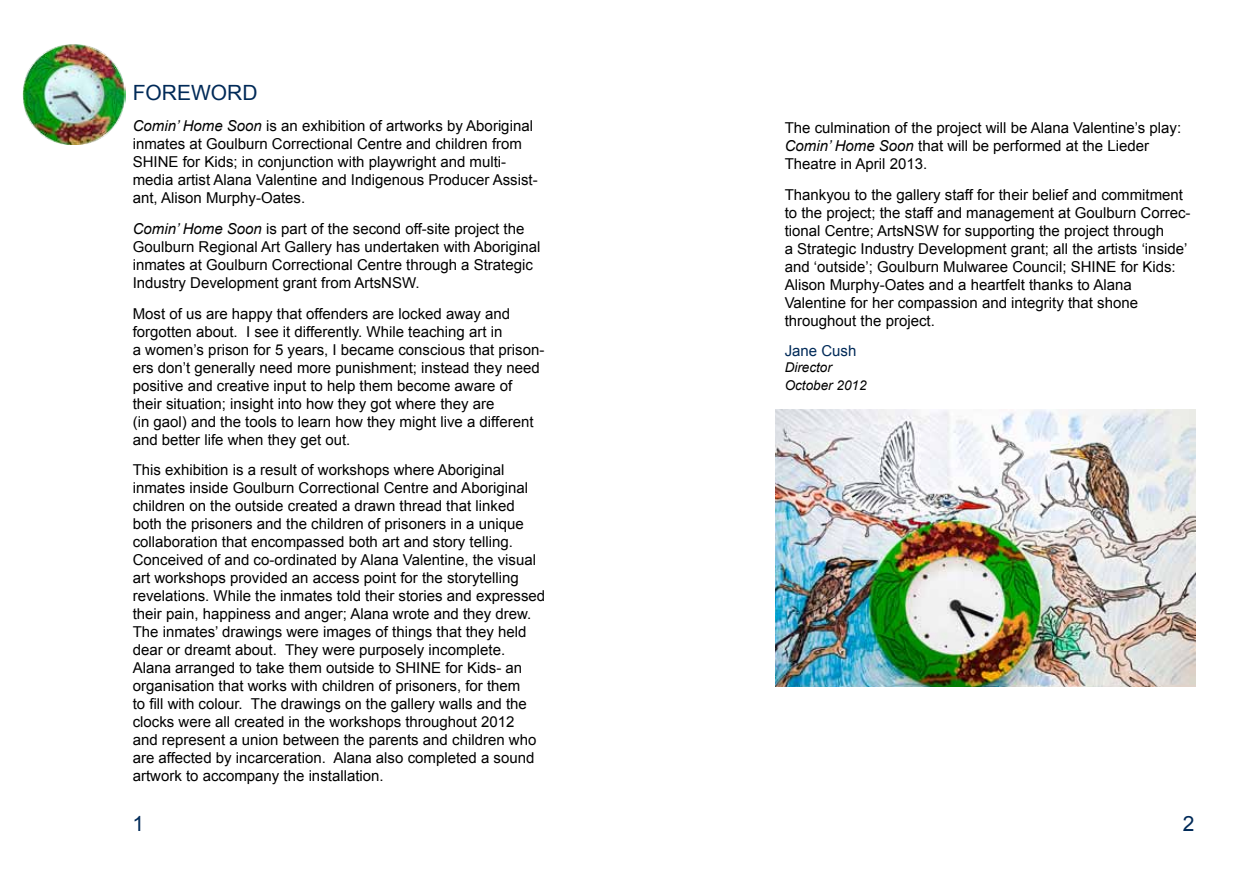
<style>
.page{position:relative;width:1259px;height:893px;background:#fff}
.page>*{position:absolute;margin:0;border:0;box-sizing:border-box;transform-origin:0 0}
.t1{font:21px "Arial";color:#002a58}
.t2{font:15px/18px "Arial";color:#000}
.t3{font:15px "Arial";color:#002a58}
.t4{font:italic 13.5px/18px "Arial";color:#000}
.s1{font-style:italic}
</style>
<div class="page">
<img style="left:23px;top:44px;width:102px;height:100px">
<img style="left:776px;top:409px;width:419px;height:278px">
<h1 class="t1" style="left:133px;top:79px;width:126px">FOREWORD</h1>
<p class="t2" style="left:133px;top:117px;width:406px"><span class="s1">Comin’ Home Soon</span> is an exhibition of artworks by Aboriginal inmates at Goulburn Correctional Centre and children from SHINE for Kids; in conjunction with playwright and multi&shy;media artist Alana Valentine and Indigenous Producer Assist&shy;ant, Alison Murphy-Oates.</p>
<p class="t2" style="left:133px;top:220px;width:409px"><span class="s1">Comin’ Home Soon</span> is part of the second off-site project the Goulburn Regional Art Gallery has undertaken with Aboriginal inmates at Goulburn Correctional Centre through a Strategic Industry Development grant from ArtsNSW.</p>
<p class="t2" style="left:133px;top:304px;width:413px">Most of us are happy that offenders are locked away and forgotten about. I see it differently. While teaching art in<br>a women’s prison for 5 years, I became conscious that prison&shy;ers don’t generally need more punishment; instead they need positive and creative input to help them become aware of their situation; insight into how they got where they are<br>(in gaol) and the tools to learn how they might live a different and better life when they get out.</p>
<p class="t2" style="left:133px;top:461px;width:414px">This exhibition is a result of workshops where Aboriginal inmates inside Goulburn Correctional Centre and Aboriginal children on the outside created a drawn thread that linked both the prisoners and the children of prisoners in a unique collaboration that encompassed both art and story telling.<br>Conceived of and co-ordinated by Alana Valentine, the visual art workshops provided an access point for the storytelling revelations. While the inmates told their stories and expressed their pain, happiness and anger; Alana wrote and they drew.<br>The inmates’ drawings were images of things that they held dear or dreamt about. They were purposely incomplete.<br>Alana arranged to take them outside to SHINE for Kids- an organisation that works with children of prisoners, for them<br>to fill with colour. The drawings on the gallery walls and the clocks were all created in the workshops throughout 2012<br>and represent a union between the parents and children who are affected by incarceration. Alana also completed a sound artwork to accompany the installation.</p>
<h1 class="t1" style="left:133px;top:809px;width:13px">1</h1>
<p class="t2" style="left:784px;top:119px;width:398px">The culmination of the project will be Alana Valentine’s play:<br><span class="s1">Comin’ Home Soon</span> that will be performed at the Lieder<br>Theatre in April 2013.</p>
<p class="t2" style="left:784px;top:185px;width:407px">Thankyou to the gallery staff for their belief and commitment to the project; the staff and management at Goulburn Correc&shy;tional Centre; ArtsNSW for supporting the project through<br>a Strategic Industry Development grant; all the artists ‘inside’ and ‘outside’; Goulburn Mulwaree Council; SHINE for Kids:<br>Alison Murphy-Oates and a heartfelt thanks to Alana Valentine for her compassion and integrity that shone throughout the project.</p>
<p class="t3" style="left:784px;top:341px;width:73px">Jane Cush</p>
<p class="t4" style="left:784px;top:359px;width:83px">Director<br>October 2012</p>
<h1 class="t1" style="left:1183px;top:809px;width:13px">2</h1>
</div>
